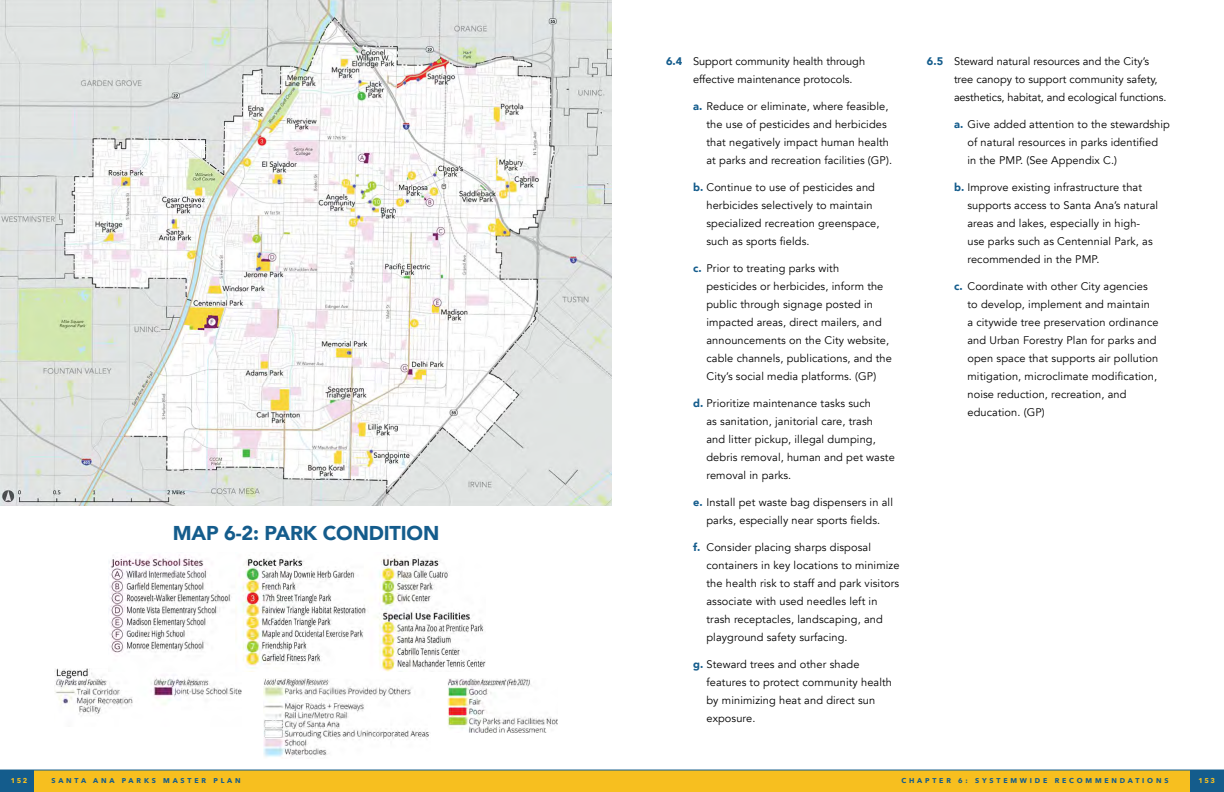
<style>
.page{position:relative;width:1224px;height:792px;background:#fff}
.page>*{position:absolute;margin:0;border:0;box-sizing:border-box;transform-origin:0 0}
.t1{font:900 20px "Avenir";letter-spacing:-.01em;color:#145c8c}
.t2{font:11px/18px "Avenir";letter-spacing:.01em;color:#000}
.t3{font:700 7px "Avenir Next";letter-spacing:.4em;color:#145c8c}
.t4{font:700 7px "Avenir Next";letter-spacing:.2em;color:#f7bf1f}
.s1{font-weight:900;color:#145c8c}
</style>
<div class="page">
<img style="left:0;top:0;width:612px;height:506px">
<img style="left:54px;top:668px;width:187px;height:47px">
<img style="left:109px;top:555px;width:376px;height:117px">
<img style="left:263px;top:678px;width:167px;height:79px">
<img style="left:447px;top:678px;width:111px;height:54px">
<div style="left:0;top:770px;width:1224px;height:22px;background:#f7bf1f"></div>
<div style="left:0;top:770px;width:33px;height:22px;background:#145c8c"></div>
<div style="left:1191px;top:770px;width:33px;height:22px;background:#145c8c"></div>
<hr style="left:0;top:770px;width:1224px;height:1px;background:#145c8c">
<h1 class="t1" style="left:173px;top:516px;width:268px">MAP 6-2: PARK CONDITION</h1>
<p class="t2" style="left:693px;top:52px;width:174px;text-indent:-27px"><span class="s1">6.4</span> Support community health through effective maintenance protocols.</p>
<p class="t2" style="left:707px;top:97px;width:187px;text-indent:-13px"><span class="s1">a.</span> Reduce or eliminate, where feasible, the use of pesticides and herbicides that negatively impact human health at parks and recreation facilities (GP).</p>
<p class="t2" style="left:707px;top:178px;width:174px;text-indent:-13px"><span class="s1">b.</span> Continue to use of pesticides and herbicides selectively to maintain specialized recreation greenspace, such as sports fields.</p>
<p class="t2" style="left:707px;top:259px;width:187px;text-indent:-13px"><span class="s1">c.</span> Prior to treating parks with pesticides or herbicides, inform the public through signage posted in impacted areas, direct mailers, and announcements on the City website, cable channels, publications, and the City’s social media platforms. (GP)</p>
<p class="t2" style="left:707px;top:394px;width:190px;text-indent:-13px"><span class="s1">d.</span> Prioritize maintenance tasks such<br>as sanitation, janitorial care, trash<br>and litter pickup, illegal dumping, debris removal, human and pet waste removal in parks.</p>
<p class="t2" style="left:693px;top:493px;width:202px;text-align:center"><span class="s1">e.</span> Install pet waste bag dispensers in all parks, especially near sports fields.</p>
<p class="t2" style="left:707px;top:538px;width:195px;text-indent:-13px"><span class="s1">f.</span> Consider placing sharps disposal containers in key locations to minimize the health risk to staff and park visitors associate with used needles left in trash receptacles, landscaping, and playground safety surfacing.</p>
<p class="t2" style="left:707px;top:655px;width:187px;text-indent:-13px"><span class="s1">g.</span> Steward trees and other shade features to protect community health by minimizing heat and direct sun exposure.</p>
<p class="t2" style="left:954px;top:52px;width:214px;text-indent:-27px"><span class="s1">6.5</span> Steward natural resources and the City’s tree canopy to support community safety, aesthetics, habitat, and ecological functions.</p>
<p class="t2" style="left:967px;top:115px;width:204px;text-indent:-13px"><span class="s1">a.</span> Give added attention to the stewardship of natural resources in parks identified<br>in the PMP. (See Appendix C.)</p>
<p class="t2" style="left:967px;top:178px;width:192px;text-indent:-13px"><span class="s1">b.</span> Improve existing infrastructure that supports access to Santa Ana’s natural areas and lakes, especially in high&shy;use parks such as Centennial Park, as recommended in the PMP.</p>
<p class="t2" style="left:967px;top:277px;width:193px;text-indent:-13px"><span class="s1">c.</span> Coordinate with other City agencies to develop, implement and maintain<br>a citywide tree preservation ordinance and Urban Forestry Plan for parks and open space that supports air pollution mitigation, microclimate modification, noise reduction, recreation, and education. (GP)</p>
<p class="t4" style="left:11px;top:774px;width:18px">152</p>
<p class="t3" style="left:51px;top:774px;width:191px">SANTA ANA PARKS MASTER PLAN</p>
<p class="t3" style="left:901px;top:774px;width:269px">CHAPTER 6: SYSTEMWIDE RECOMMENDATIONS</p>
<p class="t4" style="left:1199px;top:774px;width:18px">153</p>
</div>
